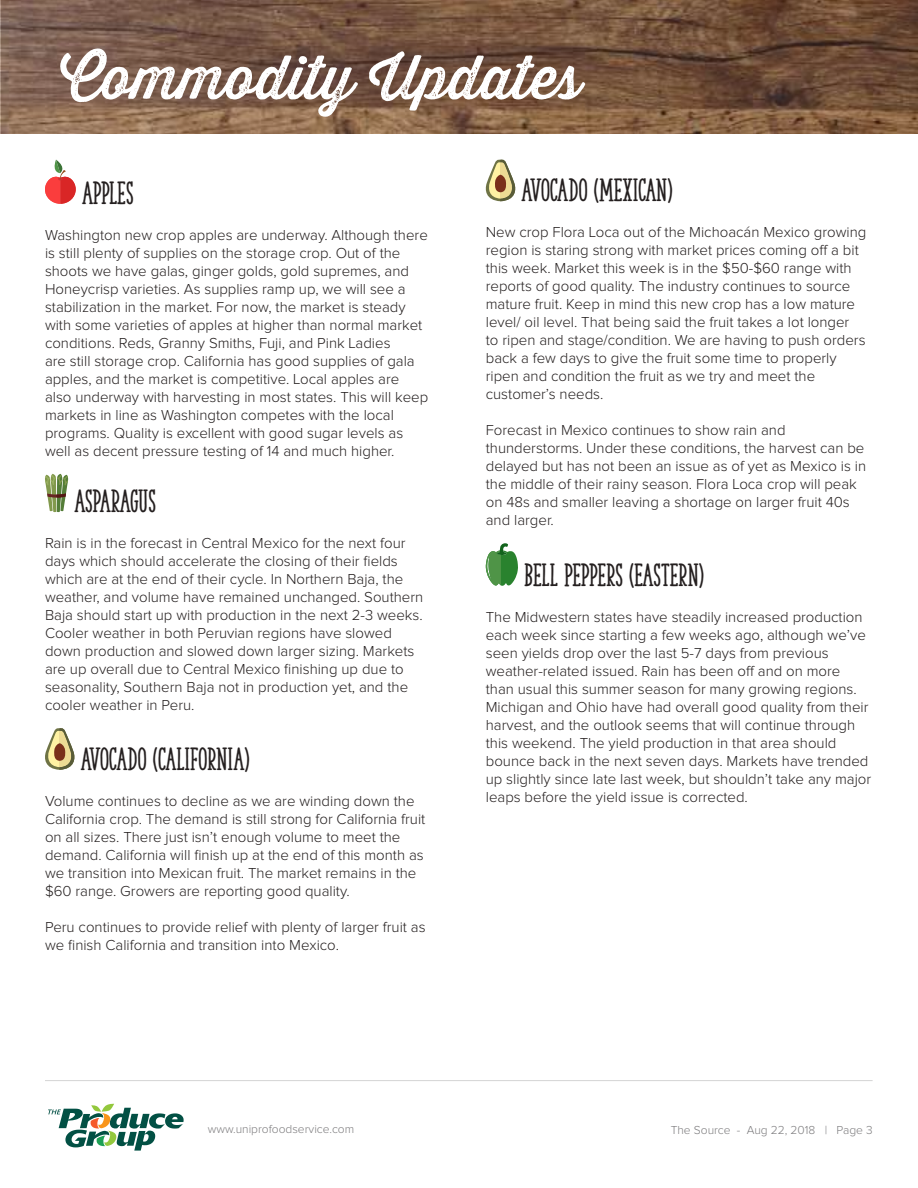
<style>
.page{position:relative;width:918px;height:1188px;background:#fff}
.page>*{position:absolute;margin:0;border:0;box-sizing:border-box;transform-origin:0 0}
.t1{font:60px "Thirsty Rough Reg One";color:#fff}
.t2{font:30px "The Serif Hand Extrablack";color:#241f1f}
.t3{font:300 15px/18px "Proxima Nova";color:#241f1f}
.t4{font:300 12px "Proxima Nova";color:#7d7c7e}
</style>
<div class="page">
<hr style="left:45px;top:1080px;width:828px;height:1px;background:#d5d4d5">
<img style="left:1px;top:0;width:917px;height:134px">
<svg style="left:48px;top:1104px;width:136px;height:47px"></svg>
<svg style="left:45px;top:160px;width:31px;height:44px"></svg>
<svg style="left:45px;top:474px;width:23px;height:38px"></svg>
<svg style="left:45px;top:728px;width:30px;height:42px"></svg>
<svg style="left:485px;top:159px;width:31px;height:42px"></svg>
<svg style="left:486px;top:543px;width:32px;height:43px"></svg>
<h1 class="t1" style="left:60px;top:33px;width:523px">Commodity Updates</h1>
<h2 class="t2" style="left:82px;top:175px;width:53px">APPLES</h2>
<p class="t3" style="left:45px;top:226px;width:385px">Washington new crop apples are underway. Although there is still plenty of supplies on the storage crop. Out of the shoots we have galas, ginger golds, gold supremes, and Honeycrisp varieties. As supplies ramp up, we will see a stabilization in the market. For now, the market is steady with some varieties of apples at higher than normal market conditions. Reds, Granny Smiths, Fuji, and Pink Ladies<br>are still storage crop. California has good supplies of gala apples, and the market is competitive. Local apples are also underway with harvesting in most states. This will keep markets in line as Washington competes with the local programs. Quality is excellent with good sugar levels as well as decent pressure testing of 14 and much higher.</p>
<h2 class="t2" style="left:75px;top:483px;width:83px">ASPARAGUS</h2>
<p class="t3" style="left:45px;top:535px;width:380px">Rain is in the forecast in Central Mexico for the next four days which should accelerate the closing of their fields which are at the end of their cycle. In Northern Baja, the weather, and volume have remained unchanged. Southern Baja should start up with production in the next 2-3 weeks.<br>Cooler weather in both Peruvian regions have slowed down production and slowed down larger sizing. Markets are up overall due to Central Mexico finishing up due to seasonality, Southern Baja not in production yet, and the cooler weather in Peru.</p>
<h2 class="t2" style="left:81px;top:741px;width:170px">AVOCADO (CALIFORNIA)</h2>
<p class="t3" style="left:45px;top:792px;width:382px">Volume continues to decline as we are winding down the California crop. The demand is still strong for California fruit on all sizes. There just isn’t enough volume to meet the demand. California will finish up at the end of this month as we transition into Mexican fruit. The market remains in the $60 range. Growers are reporting good quality.</p>
<p class="t3" style="left:45px;top:918px;width:382px">Peru continues to provide relief with plenty of larger fruit as we finish California and transition into Mexico.</p>
<h2 class="t2" style="left:522px;top:172px;width:152px">AVOCADO (MEXICAN)</h2>
<p class="t3" style="left:486px;top:224px;width:382px">New crop Flora Loca out of the Michoacán Mexico growing region is staring strong with market prices coming off a bit this week. Market this week is in the $50-$60 range with reports of good quality. The industry continues to source mature fruit. Keep in mind this new crop has a low mature level/ oil level. That being said the fruit takes a lot longer<br>to ripen and stage/condition. We are having to push orders back a few days to give the fruit some time to properly ripen and condition the fruit as we try and meet the customer’s needs.</p>
<p class="t3" style="left:486px;top:422px;width:382px">Forecast in Mexico continues to show rain and thunderstorms. Under these conditions, the harvest can be delayed but has not been an issue as of yet as Mexico is in the middle of their rainy season. Flora Loca crop will peak on 48s and smaller leaving a shortage on larger fruit 40s and larger.</p>
<h2 class="t2" style="left:524px;top:557px;width:181px">BELL PEPPERS (EASTERN)</h2>
<p class="t3" style="left:486px;top:608px;width:387px">The Midwestern states have steadily increased production each week since starting a few weeks ago, although we’ve seen yields drop over the last 5-7 days from previous weather-related issued. Rain has been off and on more than usual this summer season for many growing regions.<br>Michigan and Ohio have had overall good quality from their harvest, and the outlook seems that will continue through this weekend. The yield production in that area should bounce back in the next seven days. Markets have trended up slightly since late last week, but shouldn’t take any major leaps before the yield issue is corrected.</p>
<p class="t4" style="left:208px;top:1124px;width:148px">www.uniprofoodservice.com</p>
<p class="t4" style="left:671px;top:1124px;width:203px">The Source - Aug 22, 2018 | Page 3</p>
</div>
